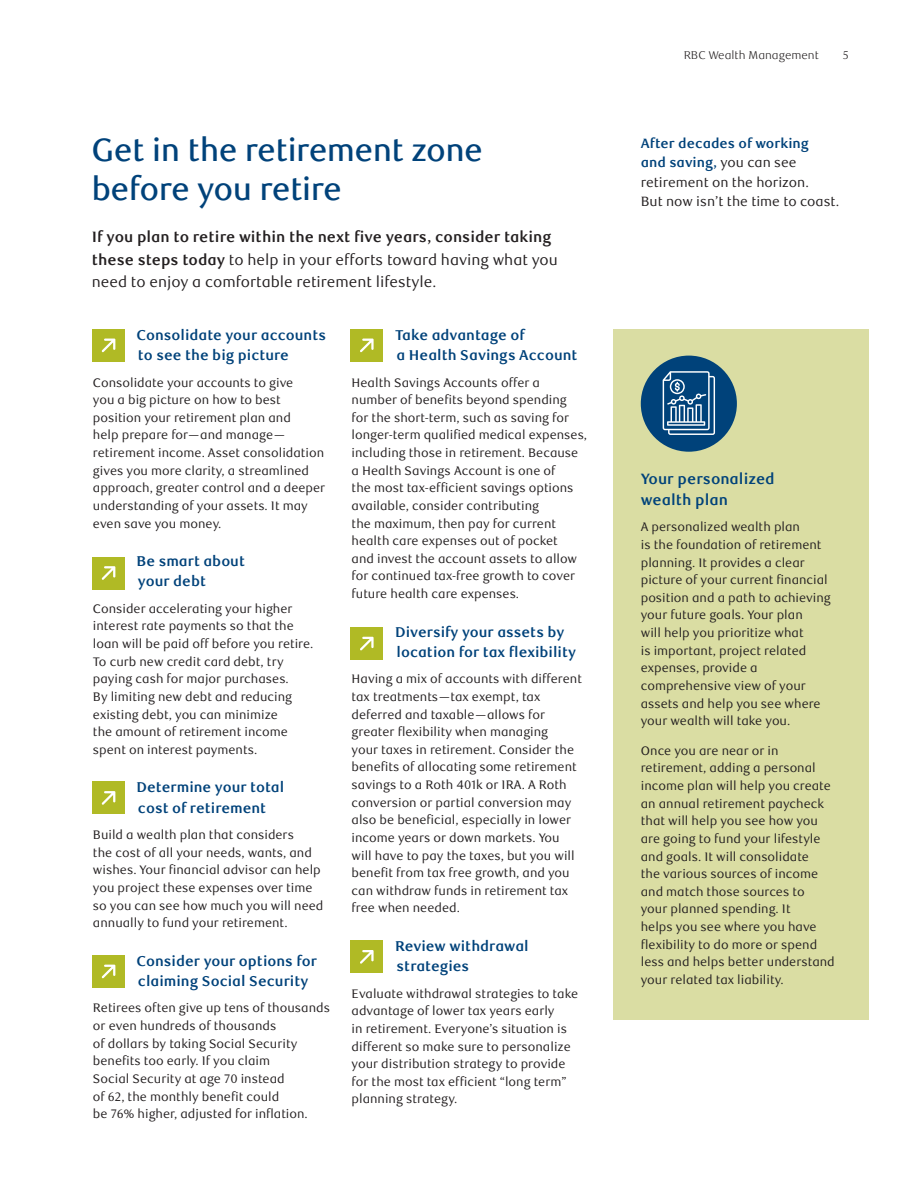
<style>
.page{position:relative;width:918px;height:1188px;background:#fff}
.page>*{position:absolute;margin:0;border:0;box-sizing:border-box;transform-origin:0 0}
.H1_RBC_LND_Headline{font:500 32.25px/39px "RBC Display";color:#00427a}
.RBC_LND_Intro_paragraph{font:15px/22.5px "RBC Text";color:#231f20}
.RBC_LND_lg_subhead_for_sidebar{font:700 15px/21px "RBC Text";color:#00427a}
.Indented_subhead_blue_9_5_13_5{font:700 14.25px/20.2px "RBC Text";color:#00427a}
.RBC_LND_small_page_note{font:13.5px/19.2px "RBC Text";color:#231f20}
.LND_RBC_body_8_25{font:12.3px/17.7px "RBC Text";color:#231f20}
.t1{font:300 11.25px "RBC Text";color:#231f20}
.s1{font-weight:700}
.s2{font-weight:700;color:#00427a}
</style>
<div class="page">
<div style="left:92px;top:329px;width:33px;height:33px;background:#b0ba25"></div>
<svg style="left:102px;top:339px;width:13px;height:13px"></svg>
<div style="left:351px;top:329px;width:32px;height:33px;background:#b0ba25"></div>
<svg style="left:360px;top:339px;width:14px;height:13px"></svg>
<div style="left:351px;top:627px;width:32px;height:33px;background:#b0ba25"></div>
<svg style="left:360px;top:637px;width:14px;height:14px"></svg>
<div style="left:351px;top:941px;width:32px;height:32px;background:#b0ba25"></div>
<svg style="left:360px;top:950px;width:14px;height:14px"></svg>
<div style="left:92px;top:557px;width:33px;height:32px;background:#b0ba25"></div>
<svg style="left:102px;top:566px;width:13px;height:14px"></svg>
<div style="left:92px;top:782px;width:33px;height:32px;background:#b0ba25"></div>
<svg style="left:102px;top:791px;width:13px;height:14px"></svg>
<div style="left:92px;top:955px;width:33px;height:33px;background:#b0ba25"></div>
<svg style="left:102px;top:965px;width:13px;height:13px"></svg>
<div style="left:613px;top:329px;width:256px;height:691px;background:#dadda3"></div>
<div style="left:641px;top:356px;width:96px;height:96px;background:#00427a;border-radius:50%"></div>
<svg style="left:663px;top:371px;width:52px;height:64px"></svg>
<h1 class="H1_RBC_LND_Headline" style="left:92px;top:132px;width:392px">Get in the retirement zone before you retire</h1>
<p class="RBC_LND_Intro_paragraph" style="left:92px;top:226px;width:468px"><span class="s1">If you plan to retire within the next five years, consider taking these steps today</span> to help in your efforts toward having what you need to enjoy a comfortable retirement lifestyle.</p>
<h2 class="Indented_subhead_blue_9_5_13_5" style="left:136px;top:325px;width:191px">Consolidate your accounts to see the big picture</h2>
<p class="LND_RBC_body_8_25" style="left:93px;top:374px;width:234px">Consolidate your accounts to give<br>you a big picture on how to best position your retirement plan and<br>help prepare for—and manage— retirement income. Asset consolidation gives you more clarity, a streamlined approach, greater control and a deeper understanding of your assets. It may even save you money.</p>
<h2 class="Indented_subhead_blue_9_5_13_5" style="left:136px;top:552px;width:110px">Be smart about your debt</h2>
<p class="LND_RBC_body_8_25" style="left:93px;top:600px;width:222px">Consider accelerating your higher interest rate payments so that the loan will be paid off before you retire.<br>To curb new credit card debt, try paying cash for major purchases.<br>By limiting new debt and reducing existing debt, you can minimize<br>the amount of retirement income spent on interest payments.</p>
<h2 class="Indented_subhead_blue_9_5_13_5" style="left:136px;top:778px;width:149px">Determine your total cost of retirement</h2>
<p class="LND_RBC_body_8_25" style="left:93px;top:826px;width:232px">Build a wealth plan that considers<br>the cost of all your needs, wants, and wishes. Your financial advisor can help you project these expenses over time so you can see how much you will need annually to fund your retirement.</p>
<h2 class="Indented_subhead_blue_9_5_13_5" style="left:136px;top:951px;width:182px">Consider your options for claiming Social Security</h2>
<p class="LND_RBC_body_8_25" style="left:93px;top:1000px;width:239px">Retirees often give up tens of thousands or even hundreds of thousands<br>of dollars by taking Social Security benefits too early. If you claim<br>Social Security at age 70 instead<br>of 62, the monthly benefit could<br>be 76% higher, adjusted for inflation.</p>
<h2 class="Indented_subhead_blue_9_5_13_5" style="left:395px;top:325px;width:184px">Take advantage of<br>a Health Savings Account</h2>
<p class="LND_RBC_body_8_25" style="left:352px;top:374px;width:237px">Health Savings Accounts offer a number of benefits beyond spending<br>for the short-term, such as saving for longer-term qualified medical expenses, including those in retirement. Because a Health Savings Account is one of<br>the most tax-efficient savings options available, consider contributing<br>the maximum, then pay for current health care expenses out of pocket<br>and invest the account assets to allow for continued tax-free growth to cover future health care expenses.</p>
<h2 class="Indented_subhead_blue_9_5_13_5" style="left:395px;top:622px;width:183px">Diversify your assets by location for tax flexibility</h2>
<p class="LND_RBC_body_8_25" style="left:352px;top:671px;width:232px">Having a mix of accounts with different tax treatments—tax exempt, tax deferred and taxable—allows for greater flexibility when managing<br>your taxes in retirement. Consider the benefits of allocating some retirement savings to a Roth 401k or IRA. A Roth conversion or partial conversion may also be beneficial, especially in lower income years or down markets. You will have to pay the taxes, but you will benefit from tax free growth, and you can withdraw funds in retirement tax free when needed.</p>
<h2 class="Indented_subhead_blue_9_5_13_5" style="left:395px;top:936px;width:135px">Review withdrawal strategies</h2>
<p class="LND_RBC_body_8_25" style="left:352px;top:985px;width:228px">Evaluate withdrawal strategies to take advantage of lower tax years early<br>in retirement. Everyone’s situation is different so make sure to personalize your distribution strategy to provide for the most tax efficient “long term” planning strategy.</p>
<p class="t1" style="left:684px;top:48px;width:137px">RBC Wealth Management</p>
<p class="t1" style="left:843px;top:48px;width:7px">5</p>
<p class="RBC_LND_small_page_note" style="left:641px;top:134px;width:200px"><span class="s2">After decades of working<br>and saving,</span> you can see retirement on the horizon.<br>But now isn’t the time to coast.</p>
<h2 class="RBC_LND_lg_subhead_for_sidebar" style="left:641px;top:469px;width:136px">Your personalized wealth plan</h2>
<p class="LND_RBC_body_8_25" style="left:641px;top:518px;width:192px">A personalized wealth plan<br>is the foundation of retirement planning. It provides a clear picture of your current financial position and a path to achieving your future goals. Your plan<br>will help you prioritize what<br>is important, project related expenses, provide a comprehensive view of your assets and help you see where your wealth will take you.</p>
<p class="LND_RBC_body_8_25" style="left:641px;top:742px;width:196px">Once you are near or in retirement, adding a personal income plan will help you create an annual retirement paycheck that will help you see how you are going to fund your lifestyle and goals. It will consolidate<br>the various sources of income and match those sources to<br>your planned spending. It<br>helps you see where you have flexibility to do more or spend less and helps better understand your related tax liability.</p>
</div>
